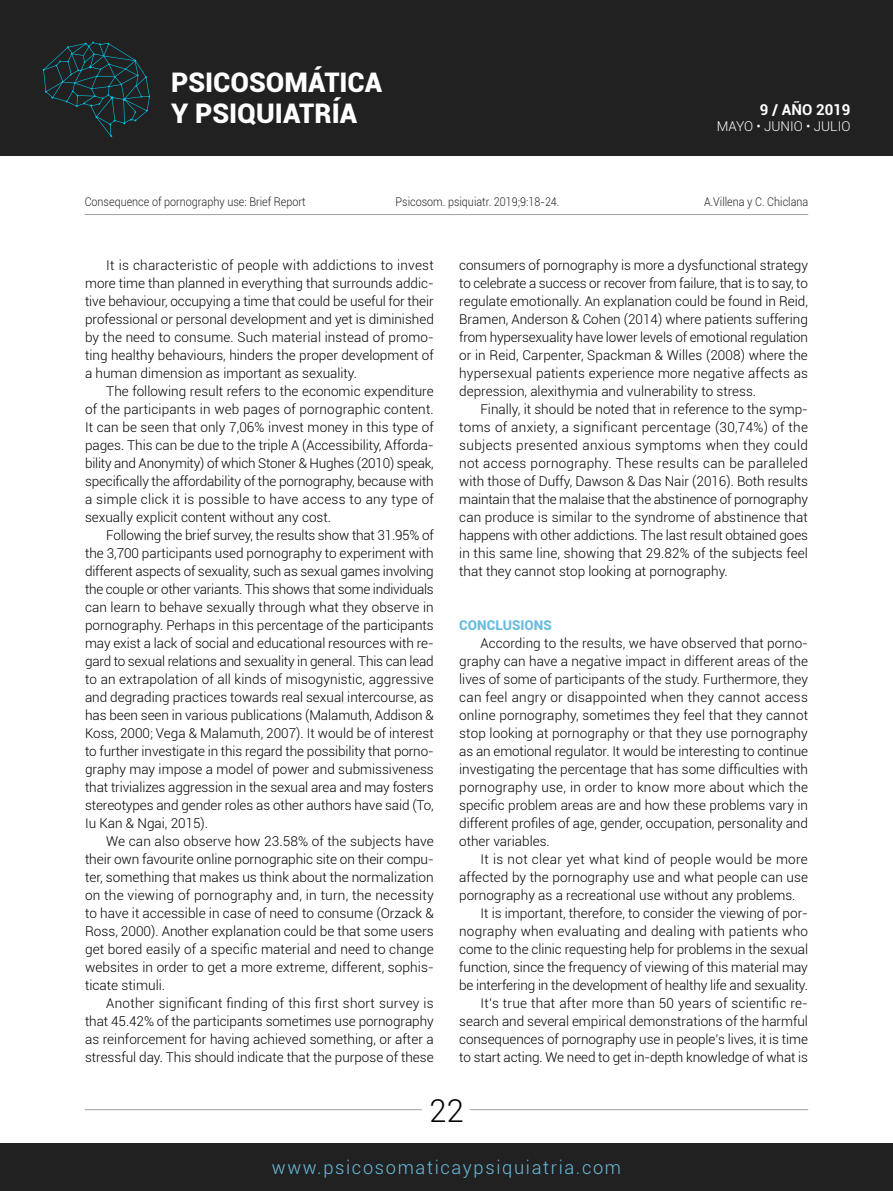
<style>
.page{position:relative;width:893px;height:1191px;background:#fff}
.page>*{position:absolute;margin:0;border:0;box-sizing:border-box;transform-origin:0 0}
.t1{font:300 31.5px "Roboto";color:#000}
.t2{font:900 27px/31.5px "Roboto";color:#fff}
.t3{font:300 18.3px "Roboto";letter-spacing:.09em;color:#6bbdde}
.t4{font:700 15px "Roboto";color:#fff}
.t5{font:300 13.5px/18px "Roboto";color:#000;text-align:justify}
.t6{font:300 13.5px "Roboto";letter-spacing:.02em;color:#000}
.t7{font:300 13.5px "Roboto";letter-spacing:.025em;color:#000}
.t8{font:300 13.5px "Roboto";color:#fff}
.t9{font:900 13.5px "Roboto";color:#6bbdde}
.t10{font:300 12px "Roboto";color:#212121;scale:.9 1}
</style>
<div class="page">
<hr style="left:85px;top:214px;width:723px;height:1px;background:#a2a2a2">
<hr style="left:85px;top:1109px;width:723px;height:1px;background:#a2a2a2">
<div style="left:423px;top:1098px;width:47px;height:23px;background:#fff"></div>
<div style="left:0;top:0;width:893px;height:155px;background:#212121"></div>
<div style="left:0;top:1143px;width:893px;height:48px;background:#212121"></div>
<svg style="left:43px;top:41px;width:107px;height:96px"></svg>
<h2 class="t2" style="left:171px;top:65px;width:212px">PSICOSOMÁTICA<br>Y PSIQUIATRÍA</h2>
<p class="t4" style="left:760px;top:99px;width:92px">9 / AÑO 2019</p>
<p class="t8" style="left:717px;top:117px;width:135px">MAYO • JUNIO • JULIO</p>
<p class="t10" style="left:85px;top:194px;width:247px">Consequence of pornography use: Brief Report</p>
<p class="t10" style="left:704px;top:193px;width:117px">A.Villena y C. Chiclana</p>
<p class="t10" style="left:395px;top:194px;width:184px">Psicosom. psiquiatr. 2019;9:18-24.</p>
<p class="t5" style="left:85px;top:256px;width:350px;text-indent:21px">It is characteristic of people with addictions to invest more time than planned in everything that surrounds addic&shy;tive behaviour, occupying a time that could be useful for their professional or personal development and yet is diminished by the need to consume. Such material instead of promo&shy;ting healthy behaviours, hinders the proper development of a human dimension as important as sexuality.</p>
<p class="t5" style="left:85px;top:382px;width:350px;text-indent:21px">The following result refers to the economic expenditure of the participants in web pages of pornographic content.<br>It can be seen that only 7,06% invest money in this type of pages. This can be due to the triple A (Accessibility, Afforda&shy;bility and Anonymity) of which Stoner &amp; Hughes (2010) speak, specifically the affordability of the pornography, because with a simple click it is possible to have access to any type of sexually explicit content without any cost.</p>
<p class="t5" style="left:85px;top:526px;width:350px;text-indent:21px">Following the brief survey, the results show that 31.95% of the 3,700 participants used pornography to experiment with different aspects of sexuality, such as sexual games involving the couple or other variants. This shows that some individuals can learn to behave sexually through what they observe in pornography. Perhaps in this percentage of the participants may exist a lack of social and educational resources with re&shy;gard to sexual relations and sexuality in general. This can lead to an extrapolation of all kinds of misogynistic, aggressive and degrading practices towards real sexual intercourse, as has been seen in various publications (Malamuth, Addison &amp; Koss, 2000; Vega &amp; Malamuth, 2007). It would be of interest to further investigate in this regard the possibility that porno&shy;graphy may impose a model of power and submissiveness that trivializes aggression in the sexual area and may fosters stereotypes and gender roles as other authors have said (To, Iu Kan &amp; Ngai, 2015).</p>
<p class="t5" style="left:85px;top:832px;width:350px;text-indent:21px">We can also observe how 23.58% of the subjects have their own favourite online pornographic site on their compu&shy;ter, something that makes us think about the normalization on the viewing of pornography and, in turn, the necessity to have it accessible in case of need to consume (Orzack &amp; Ross, 2000). Another explanation could be that some users get bored easily of a specific material and need to change websites in order to get a more extreme, different, sophis&shy;ticate stimuli.</p>
<p class="t5" style="left:85px;top:994px;width:350px;text-indent:21px">Another significant finding of this first short survey is that 45.42% of the participants sometimes use pornography as reinforcement for having achieved something, or after a stressful day. This should indicate that the purpose of these</p>
<p class="t5" style="left:459px;top:256px;width:350px">consumers of pornography is more a dysfunctional strategy to celebrate a success or recover from failure, that is to say, to regulate emotionally. An explanation could be found in Reid, Bramen, Anderson &amp; Cohen (2014) where patients suffering from hypersexuality have lower levels of emotional regulation or in Reid, Carpenter, Spackman &amp; Willes (2008) where the hypersexual patients experience more negative affects as depression, alexithymia and vulnerability to stress.</p>
<p class="t5" style="left:459px;top:400px;width:350px;text-indent:21px">Finally, it should be noted that in reference to the symp&shy;toms of anxiety, a significant percentage (30,74%) of the subjects presented anxious symptoms when they could not access pornography. These results can be paralleled with those of Duffy, Dawson &amp; Das Nair (2016). Both results maintain that the malaise that the abstinence of pornography can produce is similar to the syndrome of abstinence that happens with other addictions. The last result obtained goes in this same line, showing that 29.82% of the subjects feel that they cannot stop looking at pornography.</p>
<p class="t9" style="left:459px;top:616px;width:94px">CONCLUSIONS</p>
<p class="t5" style="left:459px;top:634px;width:350px;text-indent:21px">According to the results, we have observed that porno&shy;graphy can have a negative impact in different areas of the lives of some of participants of the study. Furthermore, they can feel angry or disappointed when they cannot access online pornography, sometimes they feel that they cannot stop looking at pornography or that they use pornography as an emotional regulator. It would be interesting to continue investigating the percentage that has some difficulties with pornography use, in order to know more about which the specific problem areas are and how these problems vary in different profiles of age, gender, occupation, personality and other variables.</p>
<p class="t7" style="left:480px;top:850px;width:329px">It is not clear yet what kind of people would be more</p>
<p class="t5" style="left:459px;top:868px;width:350px">affected by the pornography use and what people can use</p>
<p class="t5" style="left:459px;top:886px;width:338px">pornography as a recreational use without any problems.</p>
<p class="t5" style="left:480px;top:904px;width:329px">It is important, therefore, to consider the viewing of por-</p>
<p class="t5" style="left:459px;top:922px;width:350px">nography when evaluating and dealing with patients who</p>
<p class="t5" style="left:459px;top:940px;width:350px">come to the clinic requesting help for problems in the sexual</p>
<p class="t5" style="left:459px;top:958px;width:350px">function, since the frequency of viewing of this material may</p>
<p class="t5" style="left:459px;top:976px;width:350px">be interfering in the development of healthy life and sexuality.</p>
<p class="t6" style="left:480px;top:994px;width:329px">It’s true that after more than 50 years of scientific re-</p>
<p class="t5" style="left:459px;top:1012px;width:350px">search and several empirical demonstrations of the harmful</p>
<p class="t5" style="left:459px;top:1030px;width:350px">consequences of pornography use in people’s lives, it is time</p>
<p class="t5" style="left:459px;top:1048px;width:350px">to start acting. We need to get in-depth knowledge of what is</p>
<h1 class="t1" style="left:429px;top:1088px;width:36px">22</h1>
<h3 class="t3" style="left:272px;top:1154px;width:351px">www.psicosomaticaypsiquiatria.com</h3>
</div>
